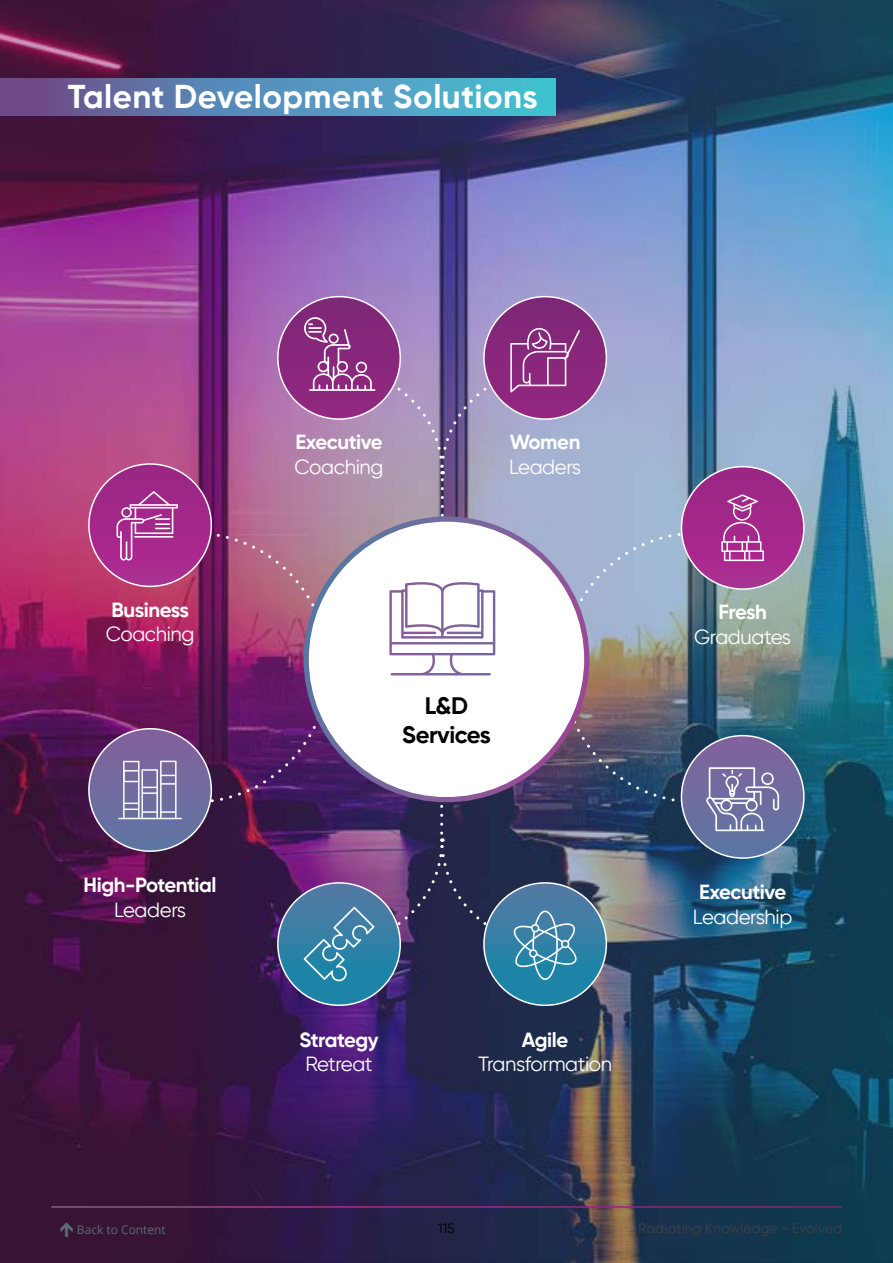
<style>
.page{position:relative;width:893px;height:1263px;background:#fff}
.page>*{position:absolute;margin:0;border:0;box-sizing:border-box;transform-origin:0 0}
.t1{font:700 33px "Gilroy";letter-spacing:.015em;color:#fff}
.t2{font:700 23.85px/28.5px "Gilroy";letter-spacing:-.02em;color:#000;text-align:center}
.t3{font:20.4px "Gilroy";letter-spacing:-.02em;color:#fff}
.t4{font:700 20.4px "Gilroy";letter-spacing:-.02em;color:#fff}
.t5{font:13.5px "Gilroy";letter-spacing:.025em;color:#414042}
.t6{font:13.5px "Gilroy";color:#000}
.t7{font:12px "Open Sans";color:#5c6b76}
.s1{font-family:"PF Centro Slab Pro";font-weight:700;font-size:21px}
</style>
<div class="page">
<img style="left:0;top:0;width:893px;height:1263px">
<div style="left:89px;top:464px;width:122px;height:122px;background:#a5278b;border-radius:61px"></div>
<svg style="left:117px;top:491px;width:61px;height:69px"></svg>
<svg style="left:278px;top:297px;width:122px;height:122px"></svg>
<div style="left:484px;top:297px;width:122px;height:122px;background:#7f2777;border-radius:61px"></div>
<svg style="left:681px;top:467px;width:123px;height:122px;fill:#a6278b"></svg>
<svg style="left:721px;top:494px;width:43px;height:67px"></svg>
<svg style="left:89px;top:729px;width:122px;height:122px"></svg>
<svg style="left:118px;top:761px;width:64px;height:58px"></svg>
<div style="left:278px;top:883px;width:122px;height:122px;background:#1d84a7;border-radius:61px"></div>
<div style="left:484px;top:883px;width:122px;height:122px;background:#1d84a7;border-radius:61px"></div>
<img style="left:194px;top:317px;width:504px;height:664px">
<svg style="left:681px;top:736px;width:123px;height:122px"></svg>
<div style="left:681px;top:735px;width:124px;height:124px;border:2px solid #fff;border-radius:50%"></div>
<svg style="left:706px;top:767px;width:73px;height:64px"></svg>
<div style="left:0;top:78px;width:556px;height:38px;background:linear-gradient(to right,#6d4e8f,#43c8dc)"></div>
<hr style="left:52px;top:1206px;width:789px;height:2px;background:#fff">
<h1 class="t1" style="left:68px;top:76px;width:472px">Talent Development Solutions</h1>
<p class="t4" style="left:111px;top:597px;width:79px">Business</p>
<p class="t3" style="left:106px;top:621px;width:90px">Coaching</p>
<p class="t4" style="left:84px;top:872px;width:135px">High-Potential</p>
<p class="t3" style="left:114px;top:897px;width:74px">Leaders</p>
<p class="t4" style="left:295px;top:429px;width:89px">Executive</p>
<p class="t3" style="left:295px;top:454px;width:90px">Coaching</p>
<p class="t4" style="left:510px;top:429px;width:72px">Women</p>
<p class="t3" style="left:509px;top:454px;width:74px">Leaders</p>
<p class="t2" style="left:402px;top:691px;width:90px">L&amp;D<br>Services</p>
<p class="t4" style="left:300px;top:1027px;width:80px">Strategy</p>
<p class="t3" style="left:305px;top:1051px;width:69px">Retreat</p>
<p class="t4" style="left:522px;top:1027px;width:48px">Agile</p>
<p class="t3" style="left:478px;top:1051px;width:136px">Transformation</p>
<p class="t4" style="left:718px;top:599px;width:50px">Fresh</p>
<p class="t3" style="left:694px;top:624px;width:98px">Graduates</p>
<p class="t4" style="left:699px;top:879px;width:89px">Executive</p>
<p class="t3" style="left:693px;top:904px;width:101px">Leadership</p>
<p class="t7" style="left:60px;top:1221px;width:108px"><span class="s1">g</span> Back to Content</p>
<p class="t5" style="left:638px;top:1220px;width:205px">Radiating Knowledge - Evolved</p>
<p class="t6" style="left:438px;top:1220px;width:18px">115</p>
</div>
